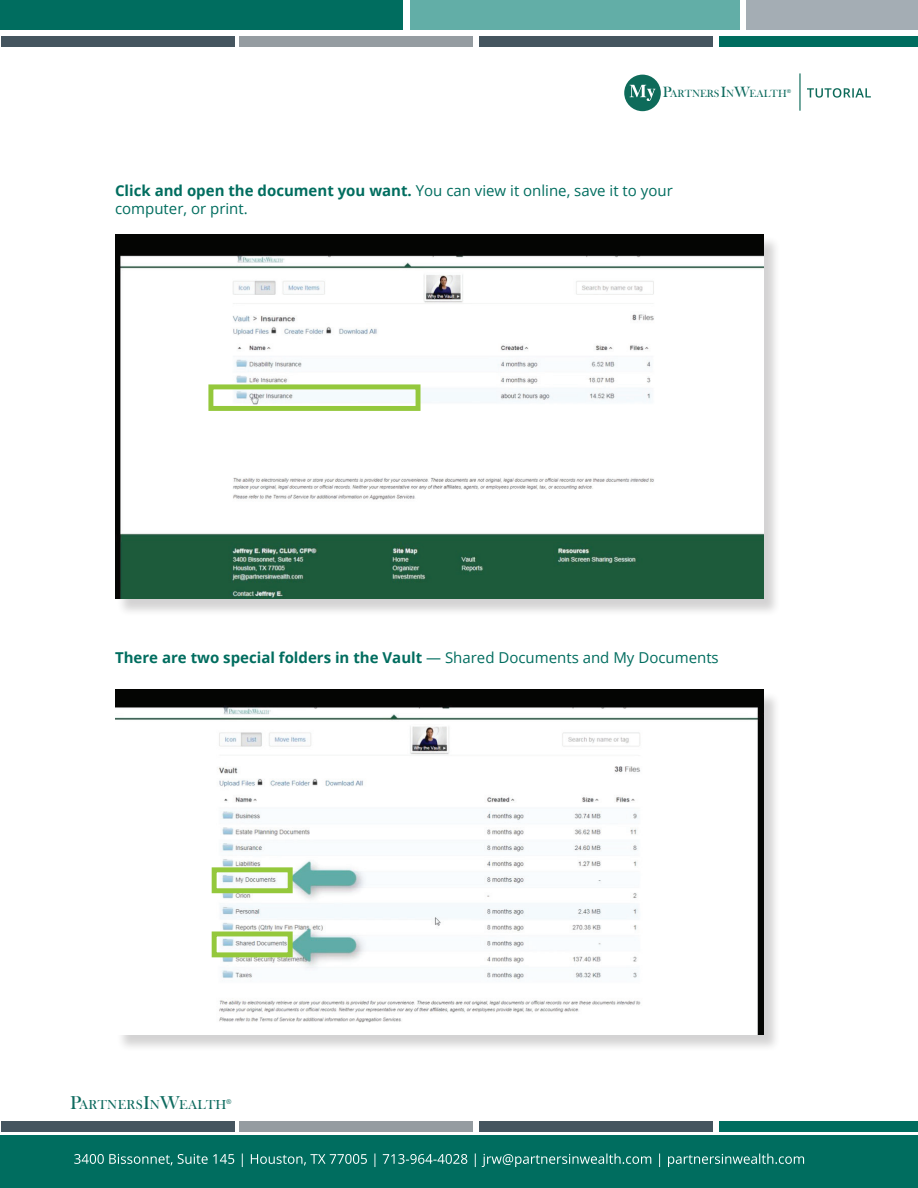
<style>
.page{position:relative;width:918px;height:1188px;background:#fff}
.page>*{position:absolute;margin:0;border:0;box-sizing:border-box;transform-origin:0 0}
.t1{font:15px/18px "Open Sans";color:#006d5f}
.t2{font:700 15px "Open Sans";color:#006d5f}
.t3{font:13.5px "Bask Old Face";letter-spacing:.03em;color:#0e6b5f}
.t4{font:10.65px "Bask Old Face";color:#0e6b5f}
.s1{font-size:15.3px}
.s2{font-weight:700}
.s3{font-weight:400}
.s4{font-size:19.2px}
</style>
<div class="page">
<div style="left:1px;top:0;width:402px;height:30px;background:#006d5f"></div>
<div style="left:410px;top:0;width:330px;height:30px;background:#62aea7"></div>
<div style="left:746px;top:0;width:172px;height:30px;background:#a4adb4"></div>
<div style="left:1px;top:36px;width:233px;height:10px;background:#45555f"></div>
<div style="left:239px;top:36px;width:233px;height:10px;background:#959ca1"></div>
<div style="left:479px;top:36px;width:234px;height:10px;background:#45555f"></div>
<div style="left:719px;top:36px;width:199px;height:10px;background:#006d5f"></div>
<div style="left:1px;top:1135px;width:917px;height:53px;background:#006d5f"></div>
<svg style="left:74px;top:1154px;width:730px;height:13px"></svg>
<div style="left:1px;top:1121px;width:233px;height:11px;background:#45555f"></div>
<div style="left:239px;top:1121px;width:233px;height:11px;background:#959ca1"></div>
<div style="left:479px;top:1121px;width:234px;height:11px;background:#45555f"></div>
<div style="left:719px;top:1121px;width:199px;height:11px;background:#006d5f"></div>
<div style="left:116px;top:236px;width:665px;height:380px;background:#231f20;opacity:.2"></div>
<img style="left:115px;top:234px;width:648px;height:365px">
<div style="left:208px;top:384px;width:213px;height:27px;border:5px solid #94c83c"></div>
<div style="left:116px;top:691px;width:665px;height:361px;background:#231f20;opacity:.2"></div>
<img style="left:115px;top:690px;width:648px;height:345px">
<div style="left:212px;top:867px;width:81px;height:26px;border:5px solid #94c83c"></div>
<div style="left:212px;top:932px;width:81px;height:25px;border:5px solid #94c83c"></div>
<div style="left:624px;top:75px;width:37px;height:36px;background:#0e6b5a;border-radius:50%"></div>
<svg style="left:630px;top:85px;width:25px;height:16px"></svg>
<hr style="left:799px;top:73px;width:2px;height:38px;background:#0e6b5a">
<svg style="left:807px;top:88px;width:64px;height:10px"></svg>
<p class="t4" style="left:663px;top:88px;width:129px"><span class="s1">P</span>ARTNERS <span class="s1">I</span>N<span class="s1">W</span>EALTH<sup>®</sup></p>
<p class="t1" style="left:115px;top:181px;width:559px"><span class="s2">Click and open the document you want.</span> You can view it online, save it to your computer, or print.</p>
<p class="t2" style="left:115px;top:647px;width:605px">There are two special folders in the Vault <span class="s3">— Shared Documents and My Documents</span></p>
<p class="t3" style="left:70px;top:1097px;width:163px"><span class="s4">P</span>ARTNERS<span class="s4">I</span>N<span class="s4">W</span>EALTH<sup>®</sup></p>
</div>
